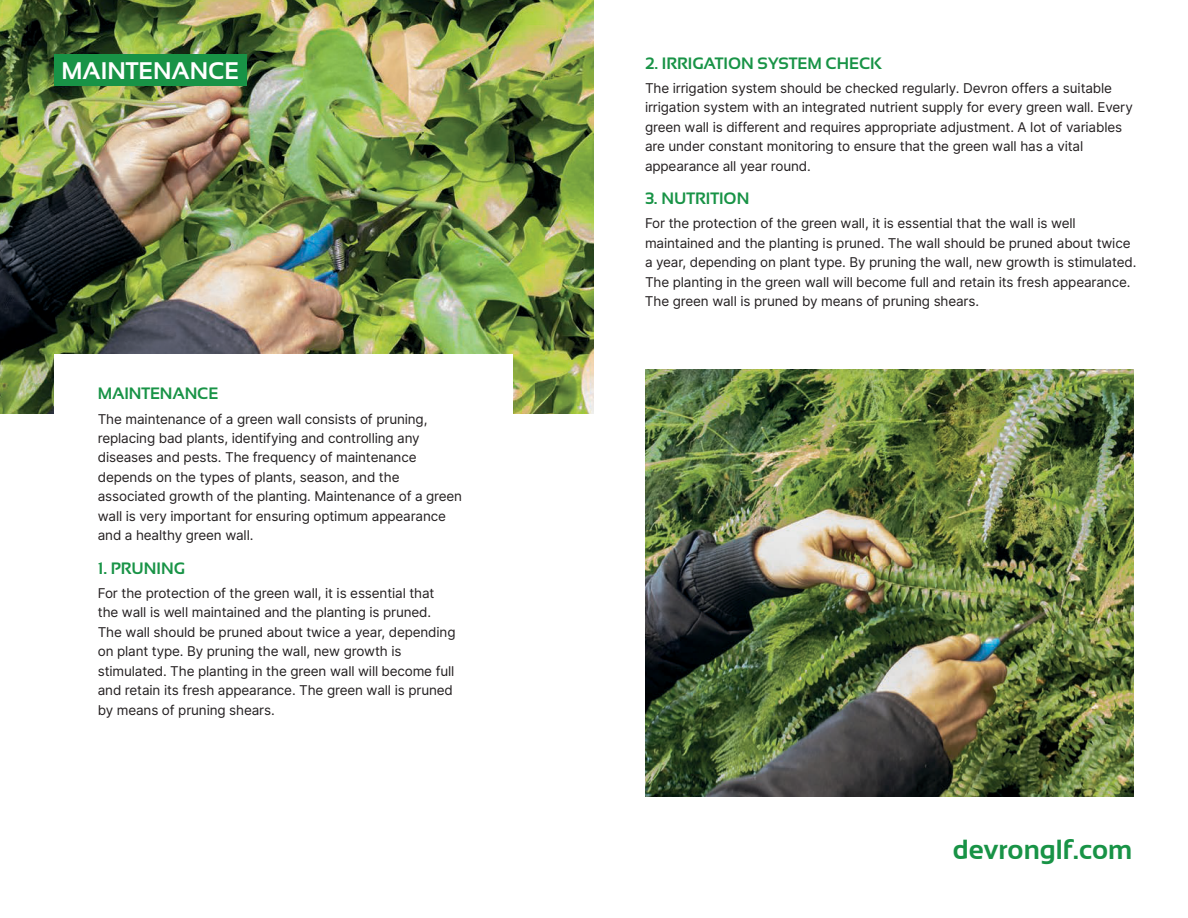
<style>
.page{position:relative;width:1188px;height:918px;background:#fff}
.page>*{position:absolute;margin:0;border:0;box-sizing:border-box;transform-origin:0 0}
.t1{font:700 27.6px "Sansation";color:#189346}
.Product_Names{font:700 24px "Sansation";color:#fff}
.Body{font:700 16.5px "Sansation";color:#189346}
.Body-2{font:13.5px/19.5px "Inter";letter-spacing:-.01em;color:#231f20}
</style>
<div class="page">
<img style="left:0;top:0;width:594px;height:413px">
<img style="left:645px;top:369px;width:489px;height:427px">
<div style="left:54px;top:54px;width:193px;height:32px;background:#189346"></div>
<div style="left:54px;top:354px;width:459px;height:392px;background:#fff"></div>
<p class="Product_Names" style="left:61px;top:58px;width:179px">MAINTENANCE</p>
<p class="Body" style="left:98px;top:385px;width:122px">MAINTENANCE</p>
<p class="Body-2" style="left:98px;top:409px;width:366px">The maintenance of a green wall consists of pruning, replacing bad plants, identifying and controlling any diseases and pests. The frequency of maintenance depends on the types of plants, season, and the associated growth of the planting. Maintenance of a green wall is very important for ensuring optimum appearance and a healthy green wall.</p>
<p class="Body" style="left:98px;top:559px;width:89px">1. PRUNING</p>
<p class="Body-2" style="left:98px;top:583px;width:359px">For the protection of the green wall, it is essential that the wall is well maintained and the planting is pruned.<br>The wall should be pruned about twice a year, depending on plant type. By pruning the wall, new growth is stimulated. The planting in the green wall will become full and retain its fresh appearance. The green wall is pruned by means of pruning shears.</p>
<p class="Body" style="left:645px;top:54px;width:238px">2. IRRIGATION SYSTEM CHECK</p>
<p class="Body-2" style="left:645px;top:78px;width:489px">The irrigation system should be checked regularly. Devron offers a suitable irrigation system with an integrated nutrient supply for every green wall. Every green wall is different and requires appropriate adjustment. A lot of variables are under constant monitoring to ensure that the green wall has a vital appearance all year round.</p>
<p class="Body" style="left:645px;top:189px;width:106px">3. NUTRITION</p>
<p class="Body-2" style="left:645px;top:213px;width:493px">For the protection of the green wall, it is essential that the wall is well maintained and the planting is pruned. The wall should be pruned about twice a year, depending on plant type. By pruning the wall, new growth is stimulated.<br>The planting in the green wall will become full and retain its fresh appearance.<br>The green wall is pruned by means of pruning shears.</p>
<p class="t1" style="left:953px;top:834px;width:181px">devronglf.com</p>
</div>
